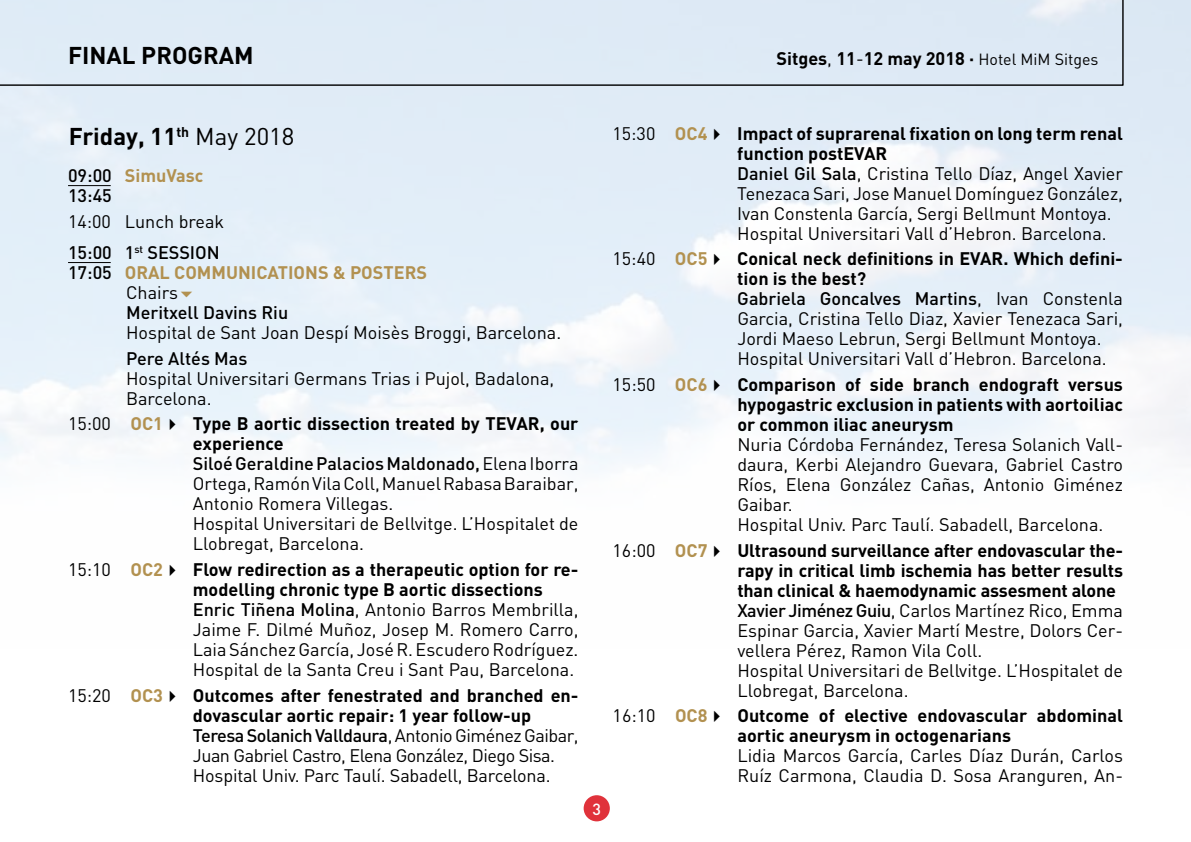
<style>
.page{position:relative;width:1191px;height:842px;background:#fff}
.page>*{position:absolute;margin:0;border:0;box-sizing:border-box;transform-origin:0 0}
.t1{font:700 24px "DIN";color:#000}
.t2{font:18px/20px "DIN";color:#000}
.t3{font:700 18px/20px "DIN";color:#000;text-align:justify}
.t4{font:18px/20px "DIN";letter-spacing:-.03em;color:#000}
.t5{font:500 18px/20px "DIN";color:#000}
.t6{font:700 18px "DIN";color:#b29150}
.t7{font:500 16px "DIN";color:#fff}
.s1{font-weight:400}
.s2{font-weight:400;font-size:16px}
.s3{font-weight:700;color:#b29150}
.s4{font-weight:500}
.s5{font-weight:500;color:#000}
.s6{font-weight:700}
.s7{color:#b29150}
</style>
<div class="page">
<div style="left:583px;top:795px;width:27px;height:26px;background:#e0323b;border-radius:50%"></div>
<div style="left:0;top:0;width:1124px;height:87px;background:#deebf6"></div>
<hr style="left:68px;top:185px;width:43px;height:1px;background:#000">
<hr style="left:68px;top:262px;width:43px;height:1px;background:#000">
<svg style="left:181px;top:292px;width:11px;height:5px"></svg>
<h1 class="t1" style="left:68px;top:40px;width:187px">FINAL PROGRAM</h1>
<p class="t3" style="left:776px;top:47px;width:324px">Sitges<span class="s1">,</span> 11<span class="s1">-</span>12 may 2018 · <span class="s2">Hotel MiM Sitges</span></p>
<h1 class="t1" style="left:69px;top:121px;width:227px">Friday, 11<sup>th</sup> <span class="s1">May 2018</span></h1>
<p class="t5" style="left:68px;top:165px;width:137px">09:00 <span class="s3">SimuVasc<br></span>13:45</p>
<p class="t2" style="left:68px;top:205px;width:158px;line-height:31.4px">14:00 Lunch break<br><span class="s4">15:00 1</span><sup>st</sup> <span class="s4">SESSION</span></p>
<p class="t6" style="left:68px;top:261px;width:181px"><span class="s5">17:05</span> ORAL ComMunica</p>
<p class="t6" style="left:278px;top:261px;width:21px">Tions</p>
<p class="t6" style="left:333px;top:261px;width:94px">&amp; POSTERs</p>
<p class="t2" style="left:126px;top:282px;width:53px">Chairs</p>
<p class="t5" style="left:126px;top:302px;width:164px">Meritxell Davins Riu</p>
<p class="t2" style="left:126px;top:322px;width:437px">Hospital de Sant Joan Despí Moisès Broggi, Barcelona.</p>
<p class="t5" style="left:126px;top:347px;width:123px">Pere Altés Mas</p>
<p class="t2" style="left:126px;top:368px;width:429px">Hospital Universitari Germans Trias i Pujol, Badalona,<br>Barcelona.</p>
<p class="t2" style="left:193px;top:413px;width:387px;text-indent:-125px">15:00 <span class="s3">OC1</span>✔ <span class="s6">Type B aortic dissection treated by TEVAR, our experience<br></span><span class="s4">SiloéGeraldinePalaciosMaldonado,</span> Elena Iborra Ortega, Ramón Vila Coll, Manuel Rabasa Baraibar, Antonio Romera Villegas.<br>Hospital Universitari de Bellvitge. L’Hospitalet de Llobregat, Barcelona.</p>
<p class="t2" style="left:193px;top:559px;width:387px;text-indent:-125px">15:10 <span class="s3">OC2</span>✔ <span class="s6">Flow redirection as a therapeutic option for re&shy;modelling chronic type B aortic dissections </span><span class="s4">Enric Tiñena Molina</span>, Antonio Barros Membrilla, Jaime F. Dilmé Muñoz, Josep M. Romero Carro, Laia Sánchez García, José R. Escudero Rodríguez.<br>Hospital de la Santa Creu i Sant Pau, Barcelona.</p>
<p class="t4" style="left:193px;top:685px;width:387px;text-indent:-125px">15:20 <span class="s3">OC3</span>✔ <span class="s6">Outcomes after fenestrated and branched en&shy;dovascular aortic repair: 1 year follow-up </span><span class="s4">Teresa Solanich Valldaura</span>, Antonio Giménez Gaibar, Juan Gabriel Castro, Elena González, Diego Sisa.<br>Hospital Univ. Parc Taulí. Sabadell, Barcelona.</p>
<p class="t7" style="left:592px;top:799px;width:10px">3</p>
<p class="t2" style="left:737px;top:123px;width:387px;text-indent:-125px">15:30 <span class="s3">OC4</span>✔ <span class="s6">Impact of suprarenal fixation on long term renal function postEVAR<br></span><span class="s4">Daniel Gil Sala</span>, Cristina Tello Díaz, Angel Xavier Tenezaca Sari, Jose Manuel Domínguez González, Ivan Constenla García, Sergi Bellmunt Montoya.<br>Hospital Universitari Vall d’Hebron. Barcelona.</p>
<p class="t2" style="left:737px;top:249px;width:387px;text-indent:-125px">15:40 <span class="s3">OC5</span>✔ <span class="s6">Conical neck definitions in EVAR. Which defini&shy;tion is the best?<br></span><span class="s4">Gabriela Goncalves Martins</span>, Ivan Constenla Garcia, Cristina Tello Diaz, Xavier Tenezaca Sari, Jordi Maeso Lebrun, Sergi Bellmunt Montoya.<br>Hospital Universitari Vall d’Hebron. Barcelona.</p>
<p class="t3" style="left:737px;top:374px;width:387px;text-indent:-125px"><span class="s1">15:50</span> <span class="s7">OC6</span>✔ Comparison of side branch endograft versus hypogastric exclusion in patients with aortoiliac or common iliac aneurysm</p>
<p class="t2" style="left:737px;top:434px;width:387px">Nuria Córdoba Fernández, Teresa Solanich Vall&shy;daura, Kerbi Alejandro Guevara, Gabriel Castro Ríos, Elena González Cañas, Antonio Giménez Gaibar.<br>Hospital Univ. Parc Taulí. Sabadell, Barcelona.</p>
<p class="t2" style="left:737px;top:540px;width:387px;text-indent:-125px">16:00 <span class="s3">OC7</span>✔ <span class="s6">Ultrasound surveillance after endovascular the&shy;rapy in critical limb ischemia has better results than clinical &amp; haemodynamic assesment alone </span><span class="s4">Xavier JiménezGuiu</span>, Carlos Martínez Rico, Emma Espinar Garcia, Xavier Martí Mestre, Dolors Cer&shy;vellera Pérez, Ramon Vila Coll.<br>Hospital Universitari de Bellvitge. L’Hospitalet de Llobregat, Barcelona.</p>
<p class="t3" style="left:737px;top:705px;width:387px;text-indent:-125px"><span class="s1">16:10</span> <span class="s7">OC8</span>✔ Outcome of elective endovascular abdominal aortic aneurysm in octogenarians</p>
<p class="t2" style="left:737px;top:745px;width:387px">Lidia Marcos García, Carles Díaz Durán, Carlos<br>Ruíz Carmona, Claudia D. Sosa Aranguren, An-</p>
</div>
